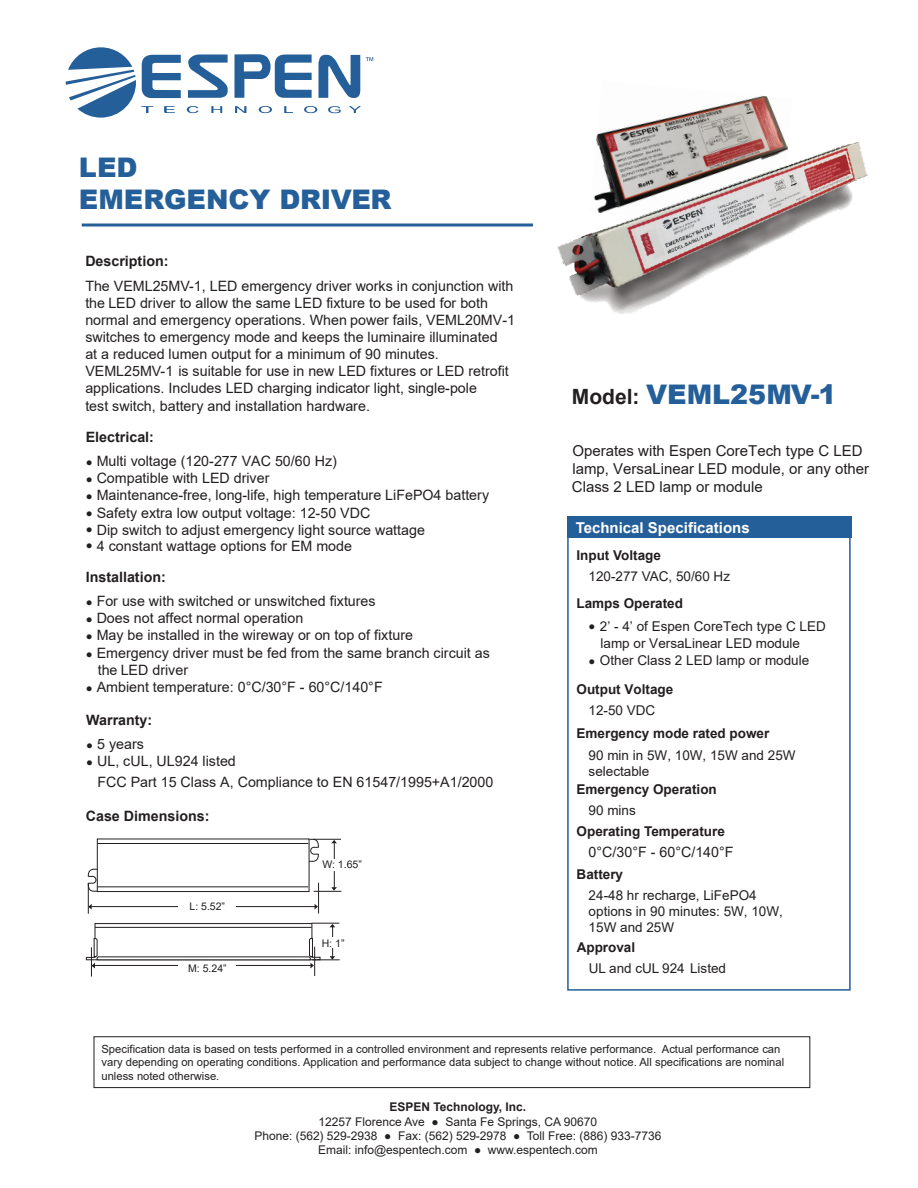
<style>
.page{position:relative;width:918px;height:1188px;background:#fff}
.page>*{position:absolute;margin:0;border:0;box-sizing:border-box;transform-origin:0 0}
.t1{font:900 27px/32.4px "Arial";color:#255f99}
.t2{font:15px/18px "Arial";color:#231f20}
.t3{font:700 15px "Arial";color:#fff}
.t4{font:14.25px/17.1px "Arial";color:#231f20}
.t5{font:700 14.25px "Arial";color:#231f20}
.t6{font:13.5px/16.2px "Arial";color:#231f20}
.t7{font:700 13.5px "Arial";color:#231f20}
.t8{font:12px/14.4px "Arial";color:#231f20;text-align:center}
.t9{font:700 12px "Arial";color:#231f20}
.t10{font:700 11.4px "Arial";color:#231f20}
.t11{font:11.25px/13.5px "Arial";color:#231f20}
.t12{font:10.5px "Arial";color:#231f20}
.s1{font-weight:700;font-size:11.4px}
.s2{font-weight:700;font-size:21px;color:#231f20}
.s3{font-weight:700}
</style>
<div class="page">
<div style="left:567px;top:535px;width:284px;height:456px;border:2px solid #255f99"></div>
<div style="left:567px;top:516px;width:284px;height:22px;background:#255f99"></div>
<svg style="left:187px;top:54px;width:41px;height:44px"></svg>
<svg style="left:234px;top:54px;width:78px;height:44px"></svg>
<svg style="left:66px;top:47px;width:115px;height:71px"></svg>
<svg style="left:187px;top:106px;width:12px;height:7px"></svg>
<svg style="left:211px;top:106px;width:11px;height:7px"></svg>
<svg style="left:235px;top:106px;width:11px;height:7px"></svg>
<svg style="left:259px;top:106px;width:13px;height:7px"></svg>
<svg style="left:284px;top:106px;width:9px;height:7px"></svg>
<svg style="left:304px;top:106px;width:13px;height:7px"></svg>
<svg style="left:349px;top:106px;width:12px;height:7px"></svg>
<svg style="left:328px;top:106px;width:13px;height:7px"></svg>
<svg style="left:318px;top:54px;width:55px;height:44px"></svg>
<hr style="left:82px;top:224px;width:451px;height:2px;background:#255f99">
<hr style="left:88px;top:883px;width:1px;height:31px;background:#231f20">
<hr style="left:318px;top:883px;width:1px;height:31px;background:#231f20">
<svg style="left:88px;top:904px;width:4px;height:6px"></svg>
<hr style="left:89px;top:906px;width:226px;height:1px;background:#231f20">
<hr style="left:91px;top:947px;width:1px;height:30px;background:#231f20">
<div style="left:179px;top:900px;width:57px;height:12px;background:#fff"></div>
<svg style="left:86px;top:923px;width:254px;height:53px"></svg>
<div style="left:319px;top:937px;width:43px;height:11px;background:#fff"></div>
<div style="left:94px;top:1036px;width:716px;height:52px;border:1px solid #231f20"></div>
<svg style="left:88px;top:838px;width:253px;height:54px"></svg>
<img style="left:596px;top:95px;width:190px;height:47px">
<img style="left:557px;top:142px;width:310px;height:172px">
<h1 class="t1" style="left:79px;top:150px;width:314px">LED<br>EMERGENCY DRIVER</h1>
<p class="t5" style="left:85px;top:251px;width:85px">Description:</p>
<p class="t4" style="left:85px;top:277px;width:431px">The VEML25MV-1, LED emergency driver works in conjunction with the LED driver to allow the same LED fixture to be used for both normal and emergency operations. When power fails, VEML20MV-1 switches to emergency mode and keeps the luminaire illuminated<br>at a reduced lumen output for a minimum of 90 minutes.<br>VEML25MV-1 is suitable for use in new LED fixtures or LED retrofit applications. Includes LED charging indicator light, single-pole<br>test switch, battery and installation hardware.</p>
<p class="t5" style="left:86px;top:427px;width:70px">Electrical:</p>
<p class="t4" style="left:86px;top:452px;width:253px"><span class="s1">●</span> Multi voltage (120-277 VAC 50/60 Hz)</p>
<p class="t4" style="left:86px;top:470px;width:185px"><span class="s1">●</span> Compatible with LED driver</p>
<p class="t4" style="left:86px;top:487px;width:405px"><span class="s1">●</span> Maintenance-free, long-life, high temperature LiFePO4 battery</p>
<p class="t4" style="left:86px;top:505px;width:286px"><span class="s1">●</span> Safety extra low output voltage: 12-50 VDC</p>
<p class="t4" style="left:86px;top:521px;width:341px"><span class="s1">●</span> Dip switch to adjust emergency light source wattage</p>
<p class="t4" style="left:86px;top:538px;width:268px"><span class="s1">●</span> 4 constant wattage options for EM mode</p>
<p class="t5" style="left:86px;top:567px;width:82px">Installation:</p>
<p class="t4" style="left:86px;top:593px;width:291px"><span class="s1">●</span> For use with switched or unswitched fixtures</p>
<p class="t4" style="left:86px;top:610px;width:219px"><span class="s1">●</span> Does not affect normal operation</p>
<p class="t4" style="left:86px;top:627px;width:329px"><span class="s1">●</span> May be installed in the wireway or on top of fixture</p>
<p class="t4" style="left:98px;top:644px;width:394px;text-indent:-12px"><span class="s1">●</span> Emergency driver must be fed from the same branch circuit as the LED driver</p>
<p class="t5" style="left:86px;top:710px;width:68px">Warranty:</p>
<p class="t4" style="left:86px;top:735px;width:59px"><span class="s1">●</span> 5 years</p>
<p class="t4" style="left:86px;top:752px;width:151px"><span class="s1">●</span> UL, cUL, UL924 listed</p>
<p class="t4" style="left:86px;top:679px;width:298px"><span class="s1">●</span> Ambient temperature: 0°C/30°F - 60°C/140°F</p>
<p class="t4" style="left:97px;top:774px;width:398px">FCC Part 15 Class A, Compliance to EN 61547/1995+A1/2000</p>
<p class="t5" style="left:86px;top:806px;width:125px">Case Dimensions:</p>
<p class="t12" style="left:189px;top:899px;width:37px">L: 5.52”</p>
<p class="t12" style="left:188px;top:961px;width:40px">M: 5.24”</p>
<p class="t12" style="left:322px;top:857px;width:41px">W: 1.65”</p>
<p class="t12" style="left:322px;top:937px;width:24px">H: 1”</p>
<h1 class="t1" style="left:572px;top:377px;width:266px"><span class="s2">Model:</span> VEML25MV-1</h1>
<p class="t2" style="left:572px;top:441px;width:298px">Operates with Espen CoreTech type C LED lamp, VersaLinear LED module, or any other</p>
<p class="t2" style="left:572px;top:478px;width:192px">Class 2 LED lamp or module</p>
<p class="t3" style="left:576px;top:517px;width:175px">Technical Specifications</p>
<p class="t7" style="left:576px;top:546px;width:86px">Input Voltage</p>
<p class="t6" style="left:589px;top:568px;width:143px">120-277 VAC, 50/60 Hz</p>
<p class="t7" style="left:577px;top:593px;width:108px">Lamps Operated</p>
<p class="t10" style="left:589px;top:618px;width:8px">●</p>
<p class="t6" style="left:577px;top:646px;width:234px;line-height:28.3px;text-indent:12px"><span class="s1">●</span> Other Class 2 LED lamp or module<br><span class="s3">Output Voltage</span></p>
<p class="t6" style="left:589px;top:702px;width:68px">12-50 VDC</p>
<p class="t6" style="left:600px;top:619px;width:227px">2’ - 4’ of Espen CoreTech type C LED lamp or VersaLinear LED module</p>
<p class="t7" style="left:577px;top:723px;width:194px">Emergency mode rated power</p>
<p class="t6" style="left:589px;top:747px;width:209px">90 min in 5W, 10W, 15W and 25W selectable</p>
<p class="t7" style="left:577px;top:780px;width:142px">Emergency Operation</p>
<p class="t6" style="left:589px;top:802px;width:49px">90 mins</p>
<p class="t7" style="left:577px;top:822px;width:150px">Operating Temperature</p>
<p class="t4" style="left:589px;top:843px;width:146px">0°C/30°F - 60°C/140°F</p>
<p class="t7" style="left:577px;top:865px;width:48px">Battery</p>
<p class="t6" style="left:589px;top:887px;width:196px">24-48 hr recharge, LiFePO4 options in 90 minutes: 5W, 10W,<br>15W and 25W</p>
<p class="t7" style="left:577px;top:938px;width:60px">Approval</p>
<p class="t6" style="left:589px;top:960px;width:139px">UL and cUL 924 Listed</p>
<p class="t11" style="left:101px;top:1042px;width:684px">Specification data is based on tests performed in a controlled environment and represents relative performance. Actual performance can vary depending on operating conditions. Application and performance data subject to change without notice. All specifications are nominal unless noted otherwise.</p>
<p class="t9" style="left:390px;top:1099px;width:138px">ESPEN Technology, Inc.</p>
<p class="t8" style="left:254px;top:1114px;width:408px">12257 Florence Ave ● Santa Fe Springs, CA 90670<br>Phone: (562) 529-2938 ● Fax: (562) 529-2978 ● Toll Free: (886) 933-7736<br>Email: info@espentech.com ● www.espentech.com</p>
</div>
